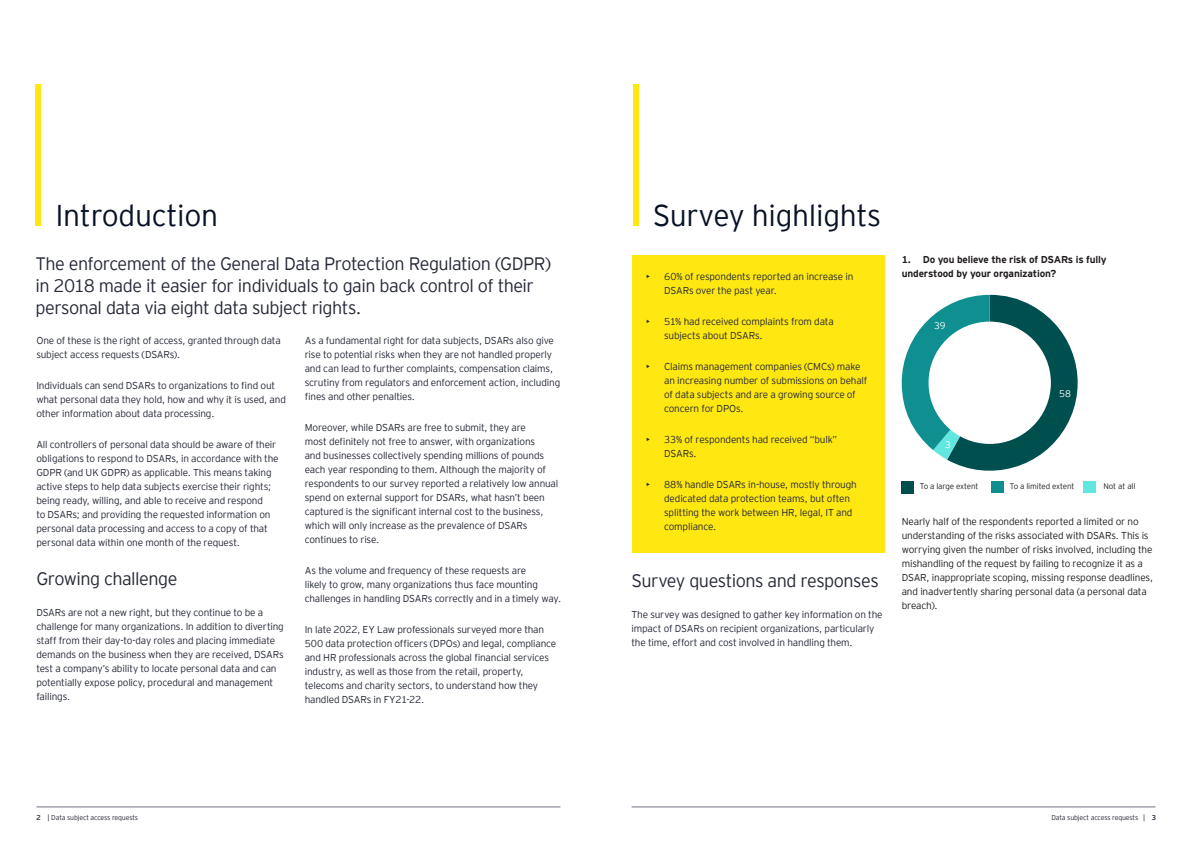
<style>
.page{position:relative;width:1191px;height:842px;background:#fff}
.page>*{position:absolute;margin:0;border:0;box-sizing:border-box;transform-origin:0 0}
.BoldHeader{font:300 30px "EY Interstate";letter-spacing:-.01em;color:#071224}
.body_intro{font:300 18px/22px "EY Interstate";letter-spacing:-.03em;color:#252937}
.body_intro-2{font:300 10px/14px "EY Interstate";letter-spacing:-.02em;color:#252937}
.body_intro-3{font:300 10px/14px "EY Interstate";letter-spacing:-.02em;color:#231f20}
.body_intro-4{font:700 10px/14px "EY Interstate";letter-spacing:-.015em;color:#231f20}
.F_Body_copy{font:300 9.5px "EY Interstate";color:#fff}
.F_Body_copy-2{font:300 8px "EY Interstate";letter-spacing:-.01em;color:#231f20}
.t1{font:300 7px "EY Interstate";letter-spacing:-.02em;color:#262736}
.s1{font-weight:400;color:#071224}
.s2{color:#071224}
</style>
<div class="page">
<hr style="left:631px;top:806px;width:524px;height:1px;background:#707383">
<hr style="left:36px;top:806px;width:524px;height:1px;background:#707383">
<div style="left:35px;top:84px;width:6px;height:142px;background:#ffe711"></div>
<div style="left:632px;top:84px;width:6px;height:142px;background:#ffe711"></div>
<svg style="left:901px;top:295px;width:177px;height:176px"></svg>
<div style="left:928px;top:322px;width:122px;height:122px;background:#fff;border-radius:50%"></div>
<div style="left:991px;top:481px;width:13px;height:12px;background:#0f8f8f"></div>
<div style="left:901px;top:481px;width:13px;height:12px;background:#004f4f"></div>
<div style="left:1083px;top:481px;width:13px;height:12px;background:#61e6e0"></div>
<div style="left:632px;top:255px;width:252px;height:297px;background:#ffe711"></div>
<p class="BoldHeader" style="left:55px;top:194px;width:164px">Introduction</p>
<p class="BoldHeader" style="left:652px;top:194px;width:230px">Survey highlights</p>
<p class="body_intro" style="left:35px;top:251px;width:517px">The enforcement of the General Data Protection Regulation (GDPR) in 2018 made it easier for individuals to gain back control of their personal data via eight data subject rights.</p>
<p class="body_intro-2" style="left:36px;top:333px;width:246px">One of these is the right of access, granted through data subject access requests (DSARs).</p>
<p class="body_intro-2" style="left:36px;top:378px;width:251px">Individuals can send DSARs to organizations to find out what personal data they hold, how and why it is used, and other information about data processing.</p>
<p class="body_intro-2" style="left:36px;top:437px;width:244px">All controllers of personal data should be aware of their obligations to respond to DSARs, in accordance with the GDPR (and UK GDPR) as applicable. This means taking active steps to help data subjects exercise their rights; being ready, willing, and able to receive and respond<br>to DSARs; and providing the requested information on personal data processing and access to a copy of that personal data within one month of the request.</p>
<p class="body_intro" style="left:36px;top:567px;width:143px">Growing challenge</p>
<p class="body_intro-2" style="left:36px;top:605px;width:249px">DSARs are not a new right, but they continue to be a challenge for many organizations. In addition to diverting staff from their day-to-day roles and placing immediate demands on the business when they are received, DSARs test a company’s ability to locate personal data and can potentially expose policy, procedural and management failings.</p>
<p class="body_intro-2" style="left:305px;top:333px;width:257px">As a fundamental right for data subjects, DSARs also give rise to potential risks when they are not handled properly and can lead to further complaints, compensation claims, scrutiny from regulators and enforcement action, including fines and other penalties.</p>
<p class="body_intro-2" style="left:305px;top:420px;width:255px">Moreover, while DSARs are free to submit, they are<br>most definitely not free to answer, with organizations<br>and businesses collectively spending millions of pounds each year responding to them. Although the majority of respondents to our survey reported a relatively low annual spend on external support for DSARs, what hasn’t been captured is the significant internal cost to the business, which will only increase as the prevalence of DSARs continues to rise.</p>
<p class="body_intro-2" style="left:305px;top:563px;width:258px">As the volume and frequency of these requests are<br>likely to grow, many organizations thus face mounting challenges in handling DSARs correctly and in a timely way.</p>
<p class="body_intro-2" style="left:305px;top:622px;width:253px">In late 2022, EY Law professionals surveyed more than 500 data protection officers (DPOs) and legal, compliance and HR professionals across the global financial services industry, as well as those from the retail, property, telecoms and charity sectors, to understand how they handled DSARs in FY21-22.</p>
<p class="body_intro-2" style="left:664px;top:269px;width:191px;text-indent:-18px">• 60% of respondents reported an increase in<br>DSARs over the past year.</p>
<p class="body_intro-2" style="left:664px;top:314px;width:171px;text-indent:-18px">• 51% had received complaints from data subjects about DSARs.</p>
<p class="body_intro-2" style="left:664px;top:359px;width:205px;text-indent:-18px">• Claims management companies (CMCs) make an increasing number of submissions on behalf of data subjects and are a growing source of concern for DPOs.</p>
<p class="body_intro-2" style="left:664px;top:432px;width:175px;text-indent:-18px">• 33% of respondents had received “bulk”<br>DSARs.</p>
<p class="body_intro-2" style="left:664px;top:477px;width:194px;text-indent:-18px">• 88% handle DSARs in-house, mostly through dedicated data protection teams, but often splitting the work between HR, legal, IT and compliance.</p>
<p class="body_intro" style="left:631px;top:569px;width:249px">Survey questions and responses</p>
<p class="body_intro-2" style="left:631px;top:607px;width:253px">The survey was designed to gather key information on the impact of DSARs on recipient organizations, particularly the time, effort and cost involved in handling them.</p>
<p class="body_intro-4" style="left:901px;top:252px;width:206px">1. Do you believe the risk of DSARs is fully understood by your organization?</p>
<p class="F_Body_copy" style="left:934px;top:319px;width:13px">39</p>
<p class="F_Body_copy" style="left:1059px;top:387px;width:13px">58</p>
<p class="F_Body_copy" style="left:945px;top:438px;width:7px">3</p>
<p class="F_Body_copy-2" style="left:920px;top:481px;width:60px">To a large extent</p>
<p class="F_Body_copy-2" style="left:1010px;top:480px;width:66px">To a limited extent</p>
<p class="F_Body_copy-2" style="left:1103px;top:480px;width:34px">Not at all</p>
<p class="body_intro-3" style="left:901px;top:514px;width:253px">Nearly half of the respondents reported a limited or no understanding of the risks associated with DSARs. This is worrying given the number of risks involved, including the mishandling of the request by failing to recognize it as a DSAR, inappropriate scoping, missing response deadlines, and inadvertently sharing personal data (a personal data breach).</p>
<p class="t1" style="left:36px;top:813px;width:103px"><span class="s1">2</span> <span class="s2">|</span> Data subject access requests</p>
<p class="t1" style="left:1051px;top:813px;width:106px">Data subject access requests <span class="s2">|</span> <span class="s1">3</span></p>
</div>
